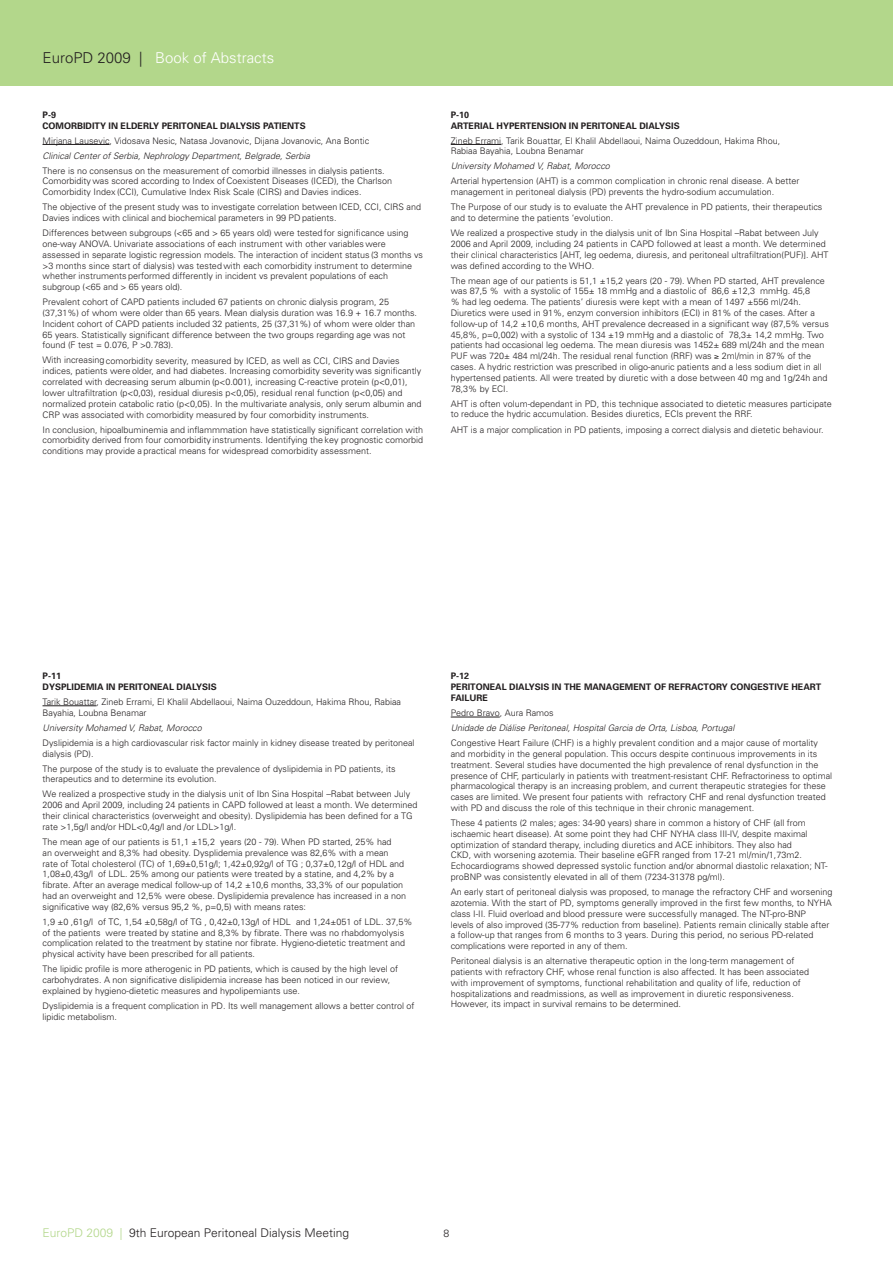
<style>
.page{position:relative;width:893px;height:1263px;background:#fff}
.page>*{position:absolute;margin:0;border:0;box-sizing:border-box;transform-origin:0 0}
.t1{font:300 15px "Univers";color:#fff}
.t2{font:300 12px "Univers";color:#231f20}
.t3{font:300 10.5px "Univers";color:#231f20}
.t4{font:300 9px/10.8px "Univers";color:#231f20}
.t5{font:700 9px/10.8px "Univers";color:#231f20}
.t6{font:italic 300 9px "Univers";color:#231f20}
.s1{color:#231f20}
.s2{color:#b3d78b}
</style>
<div class="page">
<div style="left:0;top:0;width:893px;height:85px;background:#b3d78b"></div>
<hr style="left:43px;top:144px;width:67px;height:1px;background:#231f20">
<hr style="left:43px;top:705px;width:54px;height:1px;background:#231f20">
<hr style="left:451px;top:144px;width:50px;height:1px;background:#231f20">
<hr style="left:451px;top:717px;width:49px;height:1px;background:#231f20">
<h1 class="t1" style="left:43px;top:49px;width:233px"><span class="s1">EuroPD 2009 |</span> Book of Abstracts</h1>
<p class="t5" style="left:43px;top:109px;width:265px">P-9<br>COMORBIDITY IN ELDERLY PERITONEAL DIALYSIS PATIENTS</p>
<p class="t4" style="left:43px;top:135px;width:328px">Mirjana Lausevic, Vidosava Nesic, Natasa Jovanovic, Dijana Jovanovic, Ana Bontic</p>
<p class="t6" style="left:43px;top:150px;width:269px">Clinical Center of Serbia, Nephrology Department, Belgrade, Serbia</p>
<p class="t4" style="left:43px;top:165px;width:351px">There is no consensus on the measurement of comorbid illnesses in dialysis patients.<br>Comorbidity was scored according to Index of Coexistent Diseases (ICED), the Charlson<br>Comorbidity Index (CCI), Cumulative Index Risk Scale (CIRS) and Davies indices.</p>
<p class="t4" style="left:43px;top:202px;width:380px">The objective of the present study was to investigate correlation between ICED, CCI, CIRS and<br>Davies indices with clinical and biochemical parameters in 99 PD patients.</p>
<p class="t4" style="left:43px;top:228px;width:382px">Differences between subgroups (&lt;65 and &gt; 65 years old) were tested for significance using one-way ANOVA. Univariate associations of each instrument with other variables were assessed in separate logistic regression models. The interaction of incident status (3 months vs &gt;3 months since start of dialysis) was tested with each comorbidity instrument to determine whether instruments performed differently in incident vs prevalent populations of each subgroup (&lt;65 and &gt; 65 years old).</p>
<p class="t4" style="left:43px;top:297px;width:376px">Prevalent cohort of CAPD patients included 67 patients on chronic dialysis program, 25 (37,31%) of whom were older than 65 years. Mean dialysis duration was 16.9 + 16.7 months.<br>Incident cohort of CAPD patients included 32 patients, 25 (37,31%) of whom were older than 65 years. Statistically significant difference between the two groups regarding age was not found (F test = 0.076, P &gt;0.783).</p>
<p class="t4" style="left:43px;top:355px;width:381px">With increasing comorbidity severity, measured by ICED, as well as CCI, CIRS and Davies indices, patients were older, and had diabetes. Increasing comorbidity severity was significantly correlated with decreasing serum albumin (p&lt;0.001), increasing C-reactive protein (p&lt;0,01), lower ultrafiltration (p&lt;0,03), residual diuresis p&lt;0,05), residual renal function (p&lt;0,05) and normalized protein catabolic ratio (p&lt;0,05). In the multivariate analysis, only serum albumin and CRP was associated with comorbidity measured by four comorbidity instruments.</p>
<p class="t4" style="left:43px;top:424px;width:382px;text-align:justify">In conclusion, hipoalbuminemia and inflammmation have statistically significant correlation with comorbidity derived from four comorbidity instruments. Identifying the key prognostic comorbid conditions may provide a practical means for widespread comorbidity assessment.</p>
<p class="t5" style="left:451px;top:109px;width:230px">P-10<br>ARTERIAL HYPERTENSION IN PERITONEAL DIALYSIS</p>
<p class="t4" style="left:451px;top:135px;width:331px">Zineb Errami, Tarik Bouattar, El Khalil Abdellaoui, Naima Ouzeddoun, Hakima Rhou,<br>Rabiaa Bayahia, Loubna Benamar</p>
<p class="t6" style="left:451px;top:161px;width:161px">University Mohamed V, Rabat, Morocco</p>
<p class="t4" style="left:451px;top:176px;width:350px">Arterial hypertension (AHT) is a common complication in chronic renal disease. A better management in peritoneal dialysis (PD) prevents the hydro-sodium accumulation.</p>
<p class="t4" style="left:451px;top:202px;width:373px">The Purpose of our study is to evaluate the AHT prevalence in PD patients, their therapeutics and to determine the patients ‘evolution.</p>
<p class="t4" style="left:451px;top:228px;width:379px">We realized a prospective study in the dialysis unit of Ibn Sina Hospital –Rabat between July 2006 and April 2009, including 24 patients in CAPD followed at least a month. We determined their clinical characteristics [AHT, leg oedema, diuresis, and peritoneal ultrafiltration(PUF)]. AHT was defined according to the WHO.</p>
<p class="t4" style="left:451px;top:275px;width:380px">The mean age of our patients is 51,1 ±15,2 years (20 - 79). When PD started, AHT prevalence was 87,5 % with a systolic of 155± 18 mmHg and a diastolic of 86,6 ±12,3 mmHg. 45,8<br>% had leg oedema. The patients’ diuresis were kept with a mean of 1497 ±556 ml/24h.<br>Diuretics were used in 91%, enzym conversion inhibitors (ECI) in 81% of the cases. After a follow-up of 14,2 ±10,6 months, AHT prevalence decreased in a significant way (87,5% versus 45,8%, p=0,002) with a systolic of 134 ±19 mmHg and a diastolic of 78,3± 14,2 mmHg. Two patients had occasional leg oedema. The mean diuresis was 1452± 689 ml/24h and the mean PUF was 720± 484 ml/24h. The residual renal function (RRF) was ≥ 2ml/min in 87% of the cases. A hydric restriction was prescribed in oligo-anuric patients and a less sodium diet in all hypertensed patients. All were treated by diuretic with a dose between 40 mg and 1g/24h and 78,3% by ECI.</p>
<p class="t4" style="left:451px;top:398px;width:383px">AHT is often volum-dependant in PD, this technique associated to dietetic measures participate to reduce the hydric accumulation. Besides diuretics, ECIs prevent the RRF.</p>
<p class="t4" style="left:451px;top:424px;width:374px">AHT is a major complication in PD patients, imposing a correct dialysis and dietetic behaviour.</p>
<p class="t5" style="left:43px;top:670px;width:176px">P-11<br>DYSPLIDEMIA IN PERITONEAL DIALYSIS</p>
<p class="t4" style="left:43px;top:696px;width:360px">Tarik Bouattar, Zineb Errami, El Khalil Abdellaoui, Naima Ouzeddoun, Hakima Rhou, Rabiaa<br>Bayahia, Loubna Benamar</p>
<p class="t6" style="left:43px;top:722px;width:161px">University Mohamed V, Rabat, Morocco</p>
<p class="t4" style="left:43px;top:737px;width:374px">Dyslipidemia is a high cardiovascular risk factor mainly in kidney disease treated by peritoneal dialysis (PD).</p>
<p class="t4" style="left:43px;top:763px;width:355px">The purpose of the study is to evaluate the prevalence of dyslipidemia in PD patients, its therapeutics and to determine its evolution.</p>
<p class="t4" style="left:43px;top:789px;width:376px">We realized a prospective study in the dialysis unit of Ibn Sina Hospital –Rabat between July 2006 and April 2009, including 24 patients in CAPD followed at least a month. We determined their clinical characteristics (overweight and obesity). Dyslipidemia has been defined for a TG rate &gt;1,5g/l and/or HDL&lt;0,4g/l and /or LDL&gt;1g/l.</p>
<p class="t4" style="left:43px;top:836px;width:365px">The mean age of our patients is 51,1 ±15,2 years (20 - 79). When PD started, 25% had<br>an overweight and 8,3% had obesity. Dysplidemia prevalence was 82,6% with a mean rate of Total cholesterol (TC) of 1,69±0,51g/l; 1,42±0,92g/l of TG ; 0,37±0,12g/l of HDL and 1,08±0,43g/l of LDL. 25% among our patients were treated by a statine, and 4,2% by a fibrate. After an average medical follow-up of 14,2 ±10,6 months, 33,3% of our population had an overweight and 12,5% were obese. Dyslipidemia prevalence has increased in a non significative way (82,6% versus 95,2 %, p=0,5) with means rates:</p>
<p class="t4" style="left:43px;top:916px;width:371px">1,9 ±0 ,61g/l of TC, 1,54 ±0,58g/l of TG , 0,42±0,13g/l of HDL and 1,24±051 of LDL. 37,5% of the patients were treated by statine and 8,3% by fibrate. There was no rhabdomyolysis complication related to the treatment by statine nor fibrate. Hygieno-dietetic treatment and physical activity have been prescribed for all patients.</p>
<p class="t4" style="left:43px;top:964px;width:357px">The lipidic profile is more atherogenic in PD patients, which is caused by the high level of carbohydrates. A non significative dislipidemia increase has been noticed in our review, explained by hygieno-dietetic measures and hypolipemiants use.</p>
<p class="t4" style="left:43px;top:1000px;width:374px">Dyslipidemia is a frequent complication in PD. Its well management allows a better control of lipidic metabolism.</p>
<p class="t5" style="left:451px;top:671px;width:372px">P-12<br>PERITONEAL DIALYSIS IN THE MANAGEMENT OF REFRACTORY CONGESTIVE HEART<br>FAILURE</p>
<p class="t4" style="left:451px;top:707px;width:105px">Pedro Bravo, Aura Ramos</p>
<p class="t6" style="left:451px;top:722px;width:285px">Unidade de Diálise Peritoneal, Hospital Garcia de Orta, Lisboa, Portugal</p>
<p class="t4" style="left:451px;top:738px;width:383px">Congestive Heart Failure (CHF) is a highly prevalent condition and a major cause of mortality and morbidity in the general population. This occurs despite continuous improvements in its treatment. Several studies have documented the high prevalence of renal dysfunction in the presence of CHF, particularly in patients with treatment-resistant CHF. Refractoriness to optimal pharmacological therapy is an increasing problem, and current therapeutic strategies for these cases are limited. We present four patients with refractory CHF and renal dysfunction treated with PD and discuss the role of this technique in their chronic management.</p>
<p class="t4" style="left:451px;top:817px;width:378px">These 4 patients (2 males; ages: 34-90 years) share in common a history of CHF (all from ischaemic heart disease). At some point they had CHF NYHA class III-IV, despite maximal optimization of standard therapy, including diuretics and ACE inhibitors. They also had<br>CKD, with worsening azotemia. Their baseline eGFR ranged from 17-21 ml/min/1,73m2.<br>Echocardiograms showed depressed systolic function and/or abnormal diastolic relaxation; NT&shy;proBNP was consistently elevated in all of them (7234-31378 pg/ml).</p>
<p class="t4" style="left:451px;top:886px;width:383px">An early start of peritoneal dialysis was proposed, to manage the refractory CHF and worsening azotemia. With the start of PD, symptoms generally improved in the first few months, to NYHA class I-II. Fluid overload and blood pressure were successfully managed. The NT-pro-BNP<br>levels of also improved (35-77% reduction from baseline). Patients remain clinically stable after a follow-up that ranges from 6 months to 3 years. During this period, no serious PD-related complications were reported in any of them.</p>
<p class="t4" style="left:451px;top:955px;width:360px">Peritoneal dialysis is an alternative therapeutic option in the long-term management of patients with refractory CHF, whose renal function is also affected. It has been associated with improvement of symptoms, functional rehabilitation and quality of life, reduction of hospitalizations and readmissions, as well as improvement in diuretic responsiveness.<br>However, its impact in survival remains to be determined.</p>
<h2 class="t2" style="left:43px;top:1225px;width:308px"><span class="s2">EuroPD 2009 |</span> 9th European Peritoneal Dialysis Meeting</h2>
<p class="t3" style="left:444px;top:1227px;width:7px">8</p>
</div>
